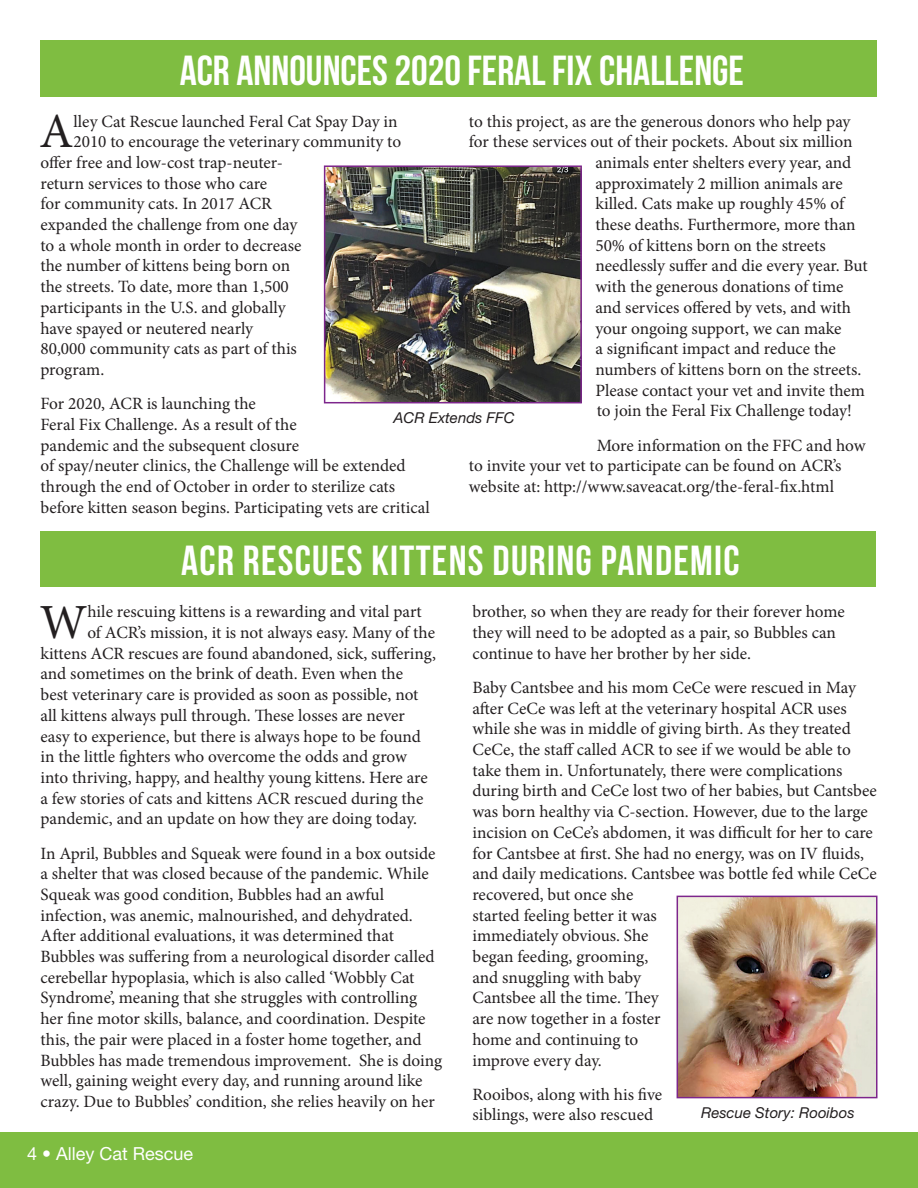
<style>
.page{position:relative;width:918px;height:1188px;background:#fff}
.page>*{position:absolute;margin:0;border:0;box-sizing:border-box;transform-origin:0 0}
.t1{font:49.05px "Minion Pro";color:#231f20}
.t2{font:42px "Bebas Neue";color:#fff}
.t3{font:42px "Bebas Neue";letter-spacing:.03em;color:#fff}
.t4{font:18px "Helvetica Neue LT Std";color:#fff}
.t5{font:17.25px/20.7px "Minion Pro";color:#231f20}
.t6{font:italic 15px "Helvetica Neue LT Std";color:#231f20}
</style>
<div class="page">
<div style="left:0;top:1133px;width:918px;height:55px;background:#7fbd41"></div>
<div style="left:40px;top:531px;width:836px;height:56px;background:#7fbd41"></div>
<div style="left:40px;top:40px;width:838px;height:57px;background:#7fbd41"></div>
<img style="left:327px;top:168px;width:252px;height:232px">
<div style="left:324px;top:165px;width:258px;height:238px;border:2px solid #7d268c"></div>
<img style="left:680px;top:899px;width:195px;height:196px">
<div style="left:677px;top:896px;width:201px;height:202px;border:2px solid #7d268c"></div>
<h2 class="t2" style="left:180px;top:47px;width:566px">ACR ANNOUNCES 2020 FERAL FIX CHALLENGE</h2>
<h1 class="t1" style="left:40px;top:99px;width:35px">A</h1>
<p class="t5" style="left:73px;top:111px;width:326px">lley Cat Rescue launched Feral Cat Spay Day in</p>
<p class="t5" style="left:469px;top:111px;width:383px">to this project, as are the generous donors who help pay</p>
<p class="t5" style="left:469px;top:131px;width:385px">for these services out of their pockets. About six million</p>
<p class="t5" style="left:595px;top:152px;width:257px">animals enter shelters every year, and</p>
<p class="t5" style="left:595px;top:173px;width:249px">approximately 2 million animals are</p>
<p class="t5" style="left:595px;top:194px;width:250px">killed. Cats make up roughly 45% of</p>
<p class="t5" style="left:595px;top:214px;width:262px">these deaths. Furthermore, more than</p>
<p class="t5" style="left:595px;top:235px;width:232px">50% of kittens born on the streets</p>
<p class="t5" style="left:595px;top:256px;width:274px">needlessly suffer and die every year. But</p>
<p class="t5" style="left:595px;top:276px;width:250px">with the generous donations of time</p>
<p class="t5" style="left:595px;top:297px;width:257px">and services offered by vets, and with</p>
<p class="t5" style="left:595px;top:318px;width:248px">your ongoing support, we can make</p>
<p class="t5" style="left:595px;top:338px;width:242px">a significant impact and reduce the</p>
<p class="t5" style="left:595px;top:359px;width:267px">numbers of kittens born on the streets.</p>
<p class="t5" style="left:595px;top:380px;width:271px">Please contact your vet and invite them</p>
<p class="t5" style="left:597px;top:401px;width:257px">to join the Feral Fix Challenge today!</p>
<p class="t5" style="left:469px;top:435px;width:398px;text-indent:128px">More information on the FFC and how to invite your vet to participate can be found on ACR’s website at: http://www.saveacat.org/the-feral-fix.html</p>
<p class="t5" style="left:73px;top:131px;width:329px">2010 to encourage the veterinary community to</p>
<p class="t5" style="left:40px;top:152px;width:244px">offer free and low-cost trap-neuter-</p>
<p class="t5" style="left:40px;top:173px;width:228px">return services to those who care</p>
<p class="t5" style="left:40px;top:194px;width:233px">for community cats. In 2017 ACR</p>
<p class="t5" style="left:40px;top:214px;width:258px">expanded the challenge from one day</p>
<p class="t5" style="left:40px;top:235px;width:263px">to a whole month in order to decrease</p>
<p class="t5" style="left:40px;top:256px;width:251px">the number of kittens being born on</p>
<p class="t5" style="left:40px;top:276px;width:250px">the streets. To date, more than 1,500</p>
<p class="t5" style="left:40px;top:297px;width:247px">participants in the U.S. and globally</p>
<p class="t5" style="left:40px;top:318px;width:214px">have spayed or neutered nearly</p>
<p class="t5" style="left:40px;top:338px;width:258px">80,000 community cats as part of this</p>
<p class="t5" style="left:40px;top:359px;width:65px">program.</p>
<p class="t5" style="left:40px;top:393px;width:391px">For 2020, ACR is launching the<br>Feral Fix Challenge. As a result of the<br>pandemic and the subsequent closure<br>of spay/neuter clinics, the Challenge will be extended through the end of October in order to sterilize cats before kitten season begins. Participating vets are critical</p>
<p class="t6" style="left:394px;top:409px;width:123px">ACR Extends FFC</p>
<h2 class="t3" style="left:181px;top:538px;width:560px">ACR RESCUES KITTENS DURING PANDEMIC</h2>
<h1 class="t1" style="left:40px;top:590px;width:49px">W</h1>
<p class="t5" style="left:87px;top:602px;width:336px">hile rescuing kittens is a rewarding and vital part</p>
<p class="t5" style="left:87px;top:622px;width:349px">of ACR’s mission, it is not always easy. Many of the</p>
<p class="t5" style="left:40px;top:643px;width:397px">kittens ACR rescues are found abandoned, sick, suffering,</p>
<p class="t5" style="left:40px;top:664px;width:364px">and sometimes on the brink of death. Even when the</p>
<p class="t5" style="left:40px;top:684px;width:380px">best veterinary care is provided as soon as possible, not</p>
<p class="t5" style="left:40px;top:705px;width:366px">all kittens always pull through. These losses are never</p>
<p class="t5" style="left:40px;top:726px;width:382px">easy to experience, but there is always hope to be found</p>
<p class="t5" style="left:40px;top:746px;width:368px">in the little fighters who overcome the odds and grow</p>
<p class="t5" style="left:40px;top:767px;width:389px">into thriving, happy, and healthy young kittens. Here are</p>
<p class="t5" style="left:40px;top:788px;width:384px">a few stories of cats and kittens ACR rescued during the</p>
<p class="t5" style="left:40px;top:809px;width:378px">pandemic, and an update on how they are doing today.</p>
<p class="t5" style="left:40px;top:843px;width:403px">In April, Bubbles and Squeak were found in a box outside a shelter that was closed because of the pandemic. While Squeak was good condition, Bubbles had an awful infection, was anemic, malnourished, and dehydrated.<br>After additional evaluations, it was determined that Bubbles was suffering from a neurological disorder called cerebellar hypoplasia, which is also called ‘Wobbly Cat Syndrome’, meaning that she struggles with controlling her fine motor skills, balance, and coordination. Despite this, the pair were placed in a foster home together, and Bubbles has made tremendous improvement. She is doing well, gaining weight every day, and running around like crazy. Due to Bubbles’ condition, she relies heavily on her</p>
<p class="t4" style="left:27px;top:1142px;width:168px">4 • Alley Cat Rescue</p>
<p class="t5" style="left:472px;top:602px;width:374px">brother, so when they are ready for their forever home they will need to be adopted as a pair, so Bubbles can continue to have her brother by her side.</p>
<p class="t5" style="left:472px;top:677px;width:406px">Baby Cantsbee and his mom CeCe were rescued in May after CeCe was left at the veterinary hospital ACR uses while she was in middle of giving birth. As they treated CeCe, the staff called ACR to see if we would be able to take them in. Unfortunately, there were complications during birth and CeCe lost two of her babies, but Cantsbee was born healthy via C-section. However, due to the large incision on CeCe’s abdomen, it was difficult for her to care for Cantsbee at first. She had no energy, was on IV fluids, and daily medications. Cantsbee was bottle fed while CeCe recovered, but once she<br>started feeling better it was<br>immediately obvious. She<br>began feeding, grooming,<br>and snuggling with baby<br>Cantsbee all the time. They<br>are now together in a foster<br>home and continuing to<br>improve every day.</p>
<p class="t5" style="left:472px;top:1084px;width:191px">Rooibos, along with his five siblings, were also rescued</p>
<p class="t6" style="left:701px;top:1103px;width:155px">Rescue Story: Rooibos</p>
</div>
